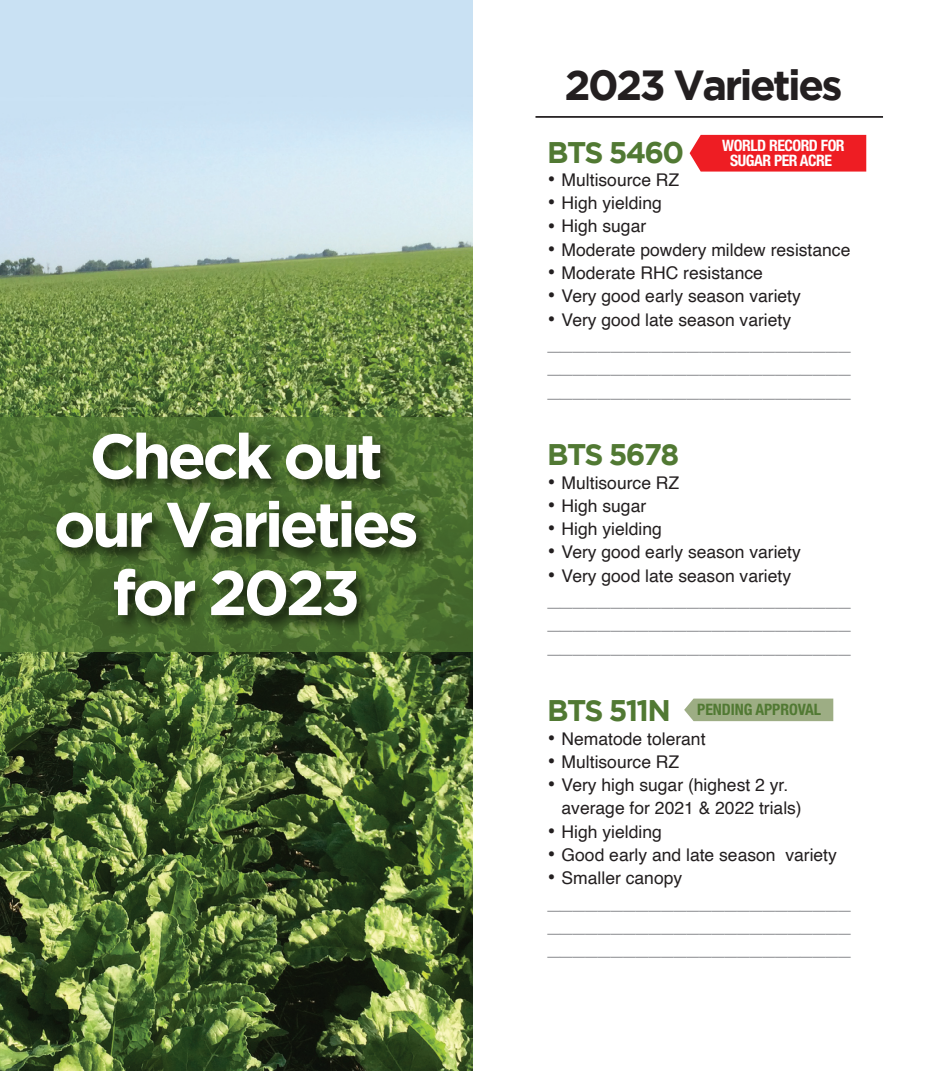
<style>
.page{position:relative;width:945px;height:1071px;background:#fff}
.page>*{position:absolute;margin:0;border:0;box-sizing:border-box;transform-origin:0 0}
.t1{font:700 63px/68.2px "Gotham";letter-spacing:-.06em;color:#fff;text-align:center}
.t2{font:700 42px "Gotham";letter-spacing:-.06em;color:#231f20}
.t3{font:700 29.75px "Gotham";letter-spacing:-.06em;color:#517933}
.t4{font:22.75px "Helvetica";color:#939598}
.t5{font:17.5px/23.3px "Helvetica";color:#231f20}
.t6{font:700 condensed 15.75px/14.9px "Helvetica Neue";letter-spacing:-.03em;color:#fff;text-align:center}
.t7{font:700 condensed 15.75px "Helvetica Neue";letter-spacing:-.005em;color:#517933}
.s1{font-size:22.75px}
</style>
<div class="page">
<img style="left:0;top:0;width:472px;height:1071px">
<hr style="left:536px;top:116px;width:347px;height:2px;background:#231f20">
<img style="left:0;top:418px;width:473px;height:408px">
<div style="left:690px;top:135px;width:176px;height:37px;background:#ee1d23"></div>
<div style="left:684px;top:699px;width:149px;height:22px;background:#9dad84"></div>
<p class="t1" style="left:89px;top:427px;width:295px">Check out</p>
<p class="t1" style="left:54px;top:495px;width:366px">our Varieties for 2023</p>
<p class="t2" style="left:564px;top:69px;width:280px">2023 Varieties</p>
<p class="t6" style="left:722px;top:139px;width:124px">WORLD RECORD FOR<br>SUGAR PER ACRE</p>
<p class="t3" style="left:547px;top:141px;width:138px">BTS 5460</p>
<p class="t5" style="left:547px;top:170px;width:133px"><span class="s1">•</span> Multisource RZ</p>
<p class="t5" style="left:547px;top:193px;width:116px"><span class="s1">•</span> High yielding</p>
<p class="t5" style="left:547px;top:216px;width:100px"><span class="s1">•</span> High sugar</p>
<p class="t5" style="left:547px;top:239px;width:305px"><span class="s1">•</span> Moderate powdery mildew resistance</p>
<p class="t5" style="left:547px;top:263px;width:217px"><span class="s1">•</span> Moderate RHC resistance</p>
<p class="t5" style="left:547px;top:286px;width:255px"><span class="s1">•</span> Very good early season variety</p>
<p class="t5" style="left:547px;top:309px;width:245px"><span class="s1">•</span> Very good late season variety</p>
<p class="t4" style="left:547px;top:332px;width:305px">________________________</p>
<p class="t4" style="left:547px;top:356px;width:305px">________________________</p>
<p class="t4" style="left:547px;top:379px;width:305px">________________________</p>
<p class="t3" style="left:547px;top:444px;width:133px">BTS 5678</p>
<p class="t5" style="left:547px;top:472px;width:133px"><span class="s1">•</span> Multisource RZ</p>
<p class="t5" style="left:547px;top:495px;width:100px"><span class="s1">•</span> High sugar</p>
<p class="t5" style="left:547px;top:519px;width:116px"><span class="s1">•</span> High yielding</p>
<p class="t5" style="left:547px;top:542px;width:255px"><span class="s1">•</span> Very good early season variety</p>
<p class="t5" style="left:547px;top:565px;width:245px"><span class="s1">•</span> Very good late season variety</p>
<p class="t4" style="left:547px;top:588px;width:305px">________________________</p>
<p class="t4" style="left:547px;top:612px;width:305px">________________________</p>
<p class="t4" style="left:547px;top:635px;width:305px">________________________</p>
<p class="t3" style="left:547px;top:700px;width:125px">BTS 511N</p>
<p class="t5" style="left:547px;top:728px;width:160px"><span class="s1">•</span> Nematode tolerant</p>
<p class="t5" style="left:547px;top:751px;width:133px"><span class="s1">•</span> Multisource RZ</p>
<p class="t5" style="left:562px;top:775px;width:242px;text-indent:-14px"><span class="s1">•</span> Very high sugar (highest 2 yr. average for 2021 &amp; 2022 trials)</p>
<p class="t5" style="left:547px;top:821px;width:116px"><span class="s1">•</span> High yielding</p>
<p class="t5" style="left:547px;top:845px;width:291px"><span class="s1">•</span> Good early and late season variety</p>
<p class="t5" style="left:547px;top:868px;width:136px"><span class="s1">•</span> Smaller canopy</p>
<p class="t4" style="left:547px;top:891px;width:305px">________________________</p>
<p class="t4" style="left:547px;top:914px;width:305px">________________________</p>
<p class="t4" style="left:547px;top:938px;width:305px">________________________</p>
<p class="t7" style="left:697px;top:704px;width:125px">PENDING APPROVAL</p>
</div>
